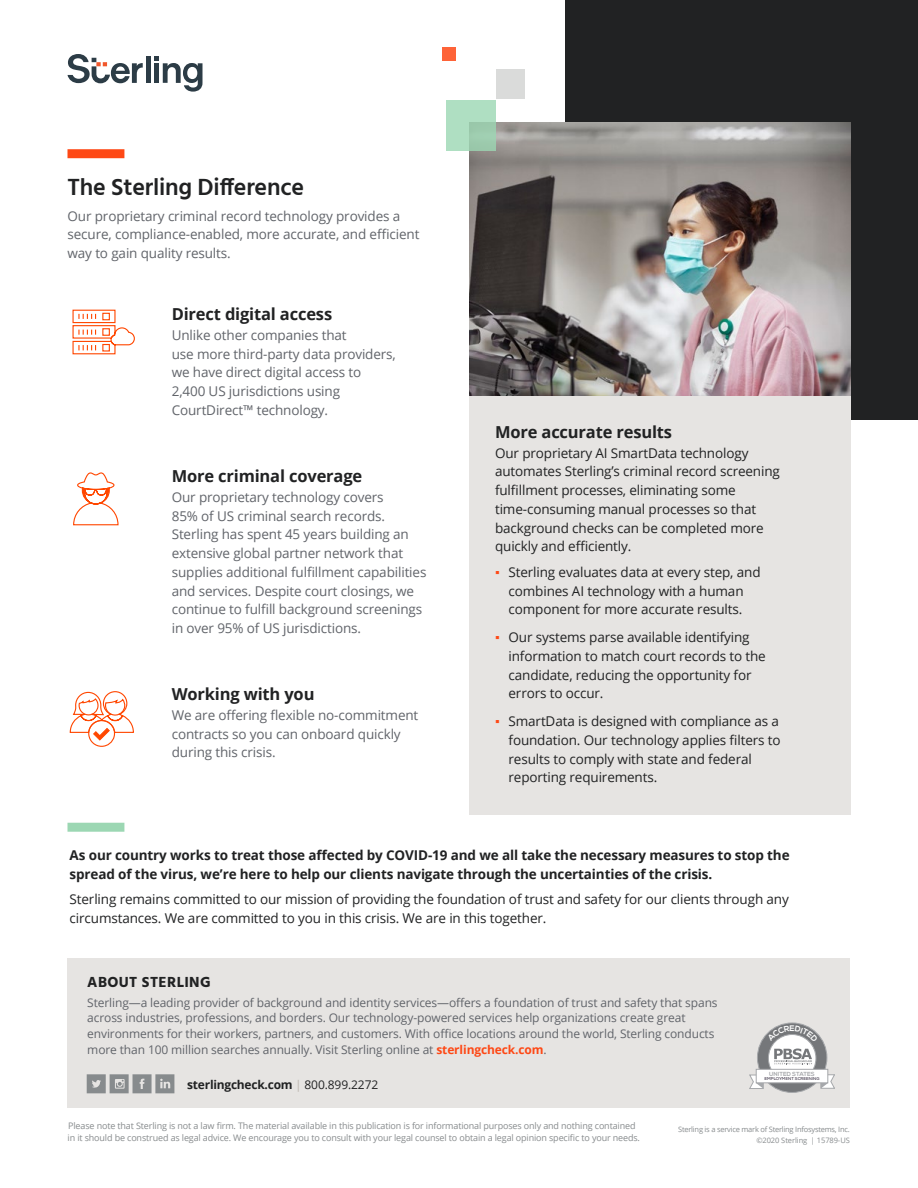
<style>
.page{position:relative;width:918px;height:1188px;background:#fff}
.page>*{position:absolute;margin:0;border:0;box-sizing:border-box;transform-origin:0 0}
.t1{font:600 24px "Hind";letter-spacing:-.01em;color:#212223}
.t2{font:700 16.5px "Open Sans";letter-spacing:-.01em;color:#212223}
.t3{font:700 15px "Hind";letter-spacing:.025em;color:#212223}
.t4{font:13.5px/18.8px "Open Sans";letter-spacing:-.01em;color:#212223}
.t5{font:13.5px/18.8px "Open Sans";letter-spacing:-.01em;color:#61646a}
.t6{font:700 13.5px/18.8px "Open Sans";letter-spacing:-.01em;color:#212223}
.t7{font:12px/15.8px "Open Sans";letter-spacing:-.01em;color:#61646a}
.t8{font:700 12px "Open Sans";letter-spacing:-.02em;color:#212223}
.t9{font:9px/12px "Open Sans";letter-spacing:-.015em;color:#878b8d}
.t10{font:7.5px/10.5px "Open Sans";letter-spacing:-.03em;color:#878b8d;text-align:right}
.t11{font:700 5.85px "Nexa";color:#a6a8ab}
.t12{font:4.2px "Nexa";color:#1e142a}
.s1{font-family:"Arial";color:#fe4815}
.s2{font-weight:700;color:#fe4815}
.s3{font-weight:400;color:#bdb7b0}
.s4{font-weight:400}
</style>
<div class="page">
<div style="left:146px;top:56px;width:5px;height:27px;background:#2c3c46"></div>
<svg style="left:154px;top:56px;width:48px;height:36px"></svg>
<svg style="left:68px;top:54px;width:75px;height:29px"></svg>
<div style="left:68px;top:958px;width:782px;height:150px;background:#e6e4e2"></div>
<svg style="left:86px;top:1074px;width:20px;height:20px"></svg>
<svg style="left:109px;top:1074px;width:20px;height:20px"></svg>
<svg style="left:132px;top:1074px;width:20px;height:20px"></svg>
<svg style="left:155px;top:1074px;width:20px;height:20px"></svg>
<div style="left:757px;top:1023px;width:70px;height:69px;background:#75777a;border-radius:50%"></div>
<div style="left:757px;top:1023px;width:70px;height:70px;border:1px solid #a6a8ab;border-radius:50%"></div>
<svg style="left:768px;top:1035px;width:48px;height:47px"></svg>
<div style="left:768px;top:1034px;width:48px;height:48px;border:1px solid #a6a8ab;border-radius:50%"></div>
<svg style="left:749px;top:1075px;width:15px;height:14px"></svg>
<svg style="left:821px;top:1074px;width:14px;height:15px"></svg>
<div style="left:756px;top:1069px;width:72px;height:14px;background:#fff;border:1px solid #a6a8ab"></div>
<svg style="left:774px;top:1049px;width:38px;height:15px"></svg>
<div style="left:565px;top:0;width:353px;height:420px;background:#212223"></div>
<img style="left:469px;top:123px;width:381px;height:273px">
<div style="left:469px;top:396px;width:381px;height:419px;background:#e6e4e2"></div>
<svg style="left:72px;top:309px;width:63px;height:46px"></svg>
<svg style="left:73px;top:472px;width:46px;height:54px"></svg>
<svg style="left:69px;top:691px;width:65px;height:56px"></svg>
<div style="left:496px;top:69px;width:29px;height:30px;background:#d6d7d6"></div>
<svg style="left:446px;top:100px;width:50px;height:51px;background:#a9d8bb"></svg>
<div style="left:442px;top:47px;width:14px;height:14px;background:#fe6338"></div>
<div style="left:68px;top:149px;width:56px;height:9px;background:#fe4815"></div>
<div style="left:68px;top:823px;width:56px;height:9px;background:#9cd7b3"></div>
<svg style="left:767px;top:1026px;width:51px;height:16px"></svg>
<h1 class="t1" style="left:68px;top:170px;width:238px">The Sterling Difference</h1>
<p class="t5" style="left:68px;top:206px;width:353px">Our proprietary criminal record technology provides a secure, compliance-enabled, more accurate, and efficient way to gain quality results.</p>
<p class="t2" style="left:172px;top:302px;width:162px">Direct digital access</p>
<p class="t5" style="left:172px;top:325px;width:226px">Unlike other companies that<br>use more third-party data providers, we have direct digital access to<br>2,400 US jurisdictions using<br>CourtDirect™ technology.</p>
<p class="t2" style="left:172px;top:464px;width:192px">More criminal coverage</p>
<p class="t5" style="left:172px;top:487px;width:256px">Our proprietary technology covers<br>85% of US criminal search records.<br>Sterling has spent 45 years building an extensive global partner network that supplies additional fulfillment capabilities and services. Despite court closings, we continue to fulfill background screenings in over 95% of US jurisdictions.</p>
<p class="t2" style="left:172px;top:683px;width:144px">Working with you</p>
<p class="t5" style="left:172px;top:705px;width:248px">We are offering flexible no-commitment contracts so you can onboard quickly during this crisis.</p>
<p class="t2" style="left:495px;top:420px;width:179px">More accurate results</p>
<p class="t4" style="left:495px;top:443px;width:286px">Our proprietary AI SmartData technology automates Sterling’s criminal record screening fulfillment processes, eliminating some time-consuming manual processes so that background checks can be completed more quickly and efficiently.</p>
<p class="t4" style="left:495px;top:562px;width:267px;text-align:center"><span class="s1">▪</span> Sterling evaluates data at every step, and combines AI technology with a human component for more accurate results.</p>
<p class="t4" style="left:509px;top:628px;width:259px;text-indent:-14px"><span class="s1">▪</span> Our systems parse available identifying information to match court records to the candidate, reducing the opportunity for errors to occur.</p>
<p class="t4" style="left:509px;top:711px;width:274px;text-indent:-14px"><span class="s1">▪</span> SmartData is designed with compliance as a foundation. Our technology applies filters to results to comply with state and federal reporting requirements.</p>
<p class="t6" style="left:70px;top:846px;width:722px">As our country works to treat those affected by COVID-19 and we all take the necessary measures to stop the spread of the virus, we’re here to help our clients navigate through the uncertainties of the crisis.</p>
<p class="t4" style="left:70px;top:890px;width:721px">Sterling remains committed to our mission of providing the foundation of trust and safety for our clients through any circumstances. We are committed to you in this crisis. We are in this together.</p>
<p class="t3" style="left:87px;top:973px;width:125px">ABOUT STERLING</p>
<p class="t7" style="left:87px;top:994px;width:632px">Sterling—a leading provider of background and identity services—offers a foundation of trust and safety that spans across industries, professions, and borders. Our technology-powered services help organizations create great environments for their workers, partners, and customers. With office locations around the world, Sterling conducts more than 100 million searches annually. Visit Sterling online at <span class="s2">sterlingcheck.com</span>.</p>
<p class="t8" style="left:187px;top:1076px;width:193px">sterlingcheck.com <span class="s3">|</span> <span class="s4">800.899.2272</span></p>
<p class="t11" style="left:769px;top:1070px;width:47px">UNITED STATES</p>
<p class="t12" style="left:764px;top:1077px;width:57px">EMPLOYMENT SCREENING</p>
<p class="t9" style="left:68px;top:1120px;width:574px">Please note that Sterling is not a law firm. The material available in this publication is for informational purposes only and nothing contained in it should be construed as legal advice. We encourage you to consult with your legal counsel to obtain a legal opinion specific to your needs.</p>
<p class="t10" style="left:678px;top:1124px;width:173px">Sterling is a service mark of Sterling Infosystems, Inc. ©2020 Sterling | 15789-US</p>
</div>
